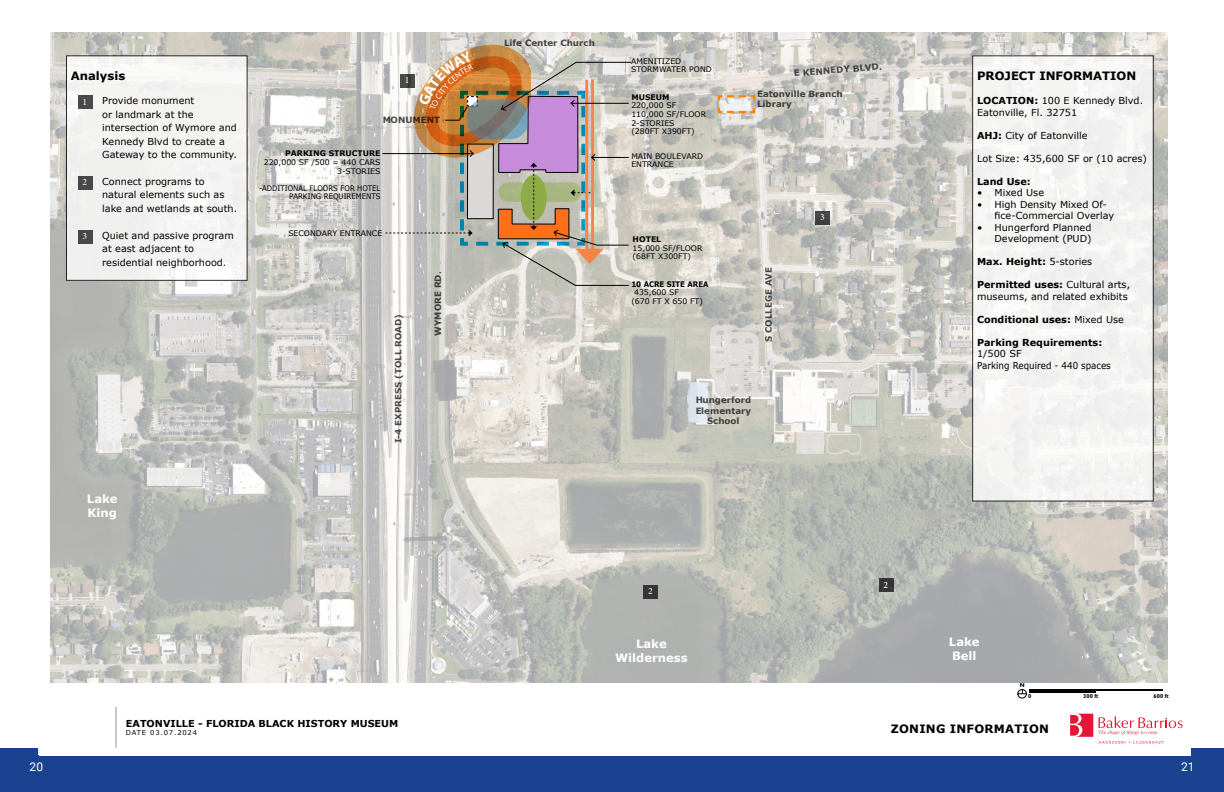
<style>
.page{position:relative;width:1224px;height:792px;background:#fff}
.page>*{position:absolute;margin:0;border:0;box-sizing:border-box;transform-origin:0 0}
.t1{font:12px "Roboto";color:#fff}
.t2{font:700 11.5px/13.8px "Verdana";color:#fff}
.t3{font:700 11.5px "Verdana";color:#000}
.t4{font:700 11.5px "Verdana";letter-spacing:.02em;color:#000}
.t5{font:9.6px/13.4px "Verdana";color:#000}
.t6{font:700 9.6px "Verdana";color:#000}
.t7{font:9.6px "Minion Pro";color:#fff}
.t8{font:700 8.7px "Verdana";color:#000}
.t9{font:700 8.6px/10.4px "Verdana";color:#000}
.t10{font:7.7px/8.6px "Verdana";color:#000}
.t11{font:7.7px/8.6px "Verdana";color:#000;text-align:right;scale:.91 1}
.t12{font:700 7.7px "Verdana";color:#000}
.t13{font:700 7.7px "Verdana";color:#000;scale:.91 1}
.t14{font:6.7px "Verdana";letter-spacing:.12em;color:#000}
.t15{font:700 5.8px "Gill Sans";color:#000}
.s1{font-weight:700}
.s2{font-weight:400}
</style>
<div class="page">
<div style="left:0;top:748px;width:1224px;height:44px;background:#194390"></div>
<div style="left:39px;top:27px;width:1152px;height:729px;background:#fff"></div>
<img style="left:50px;top:32px;width:1118px;height:650px">
<svg style="left:1070px;top:714px;width:113px;height:30px"></svg>
<hr style="left:116px;top:707px;width:1px;height:41px;background:#939598">
<svg style="left:1017px;top:689px;width:10px;height:9px"></svg>
<hr style="left:1029px;top:690px;width:134px;height:1px;background:#000101">
<hr style="left:1029px;top:691px;width:67px;height:1px;background:#000101">
<div style="left:973px;top:56px;width:180px;height:445px;background:#f4f4f2"></div>
<div style="left:66px;top:56px;width:181px;height:224px;background:#f3f3f1"></div>
<svg style="left:716px;top:94px;width:40px;height:20px"></svg>
<div style="left:78px;top:96px;width:14px;height:13px;background:#494949"></div>
<div style="left:78px;top:176px;width:14px;height:13px;background:#484848"></div>
<div style="left:78px;top:230px;width:14px;height:13px;background:#484848"></div>
<div style="left:644px;top:585px;width:14px;height:14px;background:#353635"></div>
<svg style="left:815px;top:211px;width:15px;height:13px"></svg>
<div style="left:879px;top:578px;width:14px;height:14px;background:#353635"></div>
<hr style="left:382px;top:153px;width:91px;height:1px;background:#000">
<svg style="left:386px;top:32px;width:246px;height:254px"></svg>
<p class="t9" style="left:504px;top:37px;width:92px">Life Center Church</p>
<p class="t10" style="left:631px;top:57px;width:82px">AMENITIZED<br>STORMWATER POND</p>
<p class="t9" style="left:794px;top:68px;width:90px;rotate:-4deg">E KENNEDY BLVD.</p>
<p class="t3" style="left:71px;top:67px;width:56px">Analysis</p>
<p class="t3" style="left:977px;top:67px;width:161px">PROJECT INFORMATION</p>
<p class="t5" style="left:977px;top:95px;width:168px;line-height:11.5px"><span class="s1">LOCATION:</span> 100 E Kennedy Blvd.<br>Eatonville, Fl. 32751</p>
<p class="t5" style="left:977px;top:128px;width:112px"><span class="s1">AHJ:</span> City of Eatonville</p>
<p class="t5" style="left:977px;top:151px;width:171px">Lot Size: 435,600 SF or (10 acres)</p>
<p class="t6" style="left:977px;top:174px;width:55px">Land Use:</p>
<p class="t5" style="left:977px;top:186px;width:69px">• Mixed Use</p>
<p class="t5" style="left:995px;top:198px;width:121px;line-height:11.5px;text-indent:-17px">• High Density Mixed Of&shy;fice-Commercial Overlay</p>
<p class="t5" style="left:977px;top:221px;width:116px;line-height:11.5px;text-align:right">• Hungerford Planned<br>Development (PUD)</p>
<p class="t6" style="left:977px;top:255px;width:117px">Max. Height: <span class="s2">5-stories</span></p>
<p class="t5" style="left:977px;top:279px;width:155px;line-height:11.5px"><span class="s1">Permitted uses:</span> Cultural arts, museums, and related exhibits</p>
<p class="t6" style="left:977px;top:313px;width:148px">Conditional uses: <span class="s2">Mixed Use</span></p>
<p class="t6" style="left:977px;top:336px;width:127px">Parking Requirements:</p>
<p class="t5" style="left:977px;top:348px;width:135px;line-height:11.5px">1/500 SF<br>Parking Required - 440 spaces</p>
<p class="t7" style="left:405px;top:74px;width:6px">1</p>
<p class="t9" style="left:757px;top:88px;width:87px">Eatonville Branch<br>Library</p>
<p class="t12" style="left:631px;top:91px;width:40px">MUSEUM</p>
<p class="t10" style="left:631px;top:101px;width:76px">220,000 SF<br>110,000 SF/FLOOR<br>2-STORIES<br>(280FT X390FT)</p>
<p class="t5" style="left:102px;top:94px;width:136px">Provide monument<br>or landmark at the intersection of Wymore and<br>Kennedy Blvd to create a<br>Gateway to the community.</p>
<p class="t5" style="left:102px;top:175px;width:137px">Connect programs to natural elements such as lake and wetlands at south.</p>
<p class="t5" style="left:102px;top:229px;width:133px">Quiet and passive program at east adjacent to residential neighborhood.</p>
<p class="t7" style="left:83px;top:96px;width:6px">1</p>
<p class="t9" style="left:382px;top:114px;width:59px">MONUMENT</p>
<p class="t12" style="left:285px;top:148px;width:97px">PARKING STRUCTURE</p>
<p class="t10" style="left:264px;top:158px;width:118px;text-align:right">220,000 SF /500 = 440 CARS<br>3-STORIES</p>
<p class="t11" style="left:259px;top:184px;width:135px">-ADDITIONAL FLOORS FOR HOTEL<br>PARKING REQUIREMENTS</p>
<p class="t10" style="left:631px;top:151px;width:73px">MAIN BOULEVARD<br>ENTRANCE</p>
<p class="t7" style="left:83px;top:176px;width:6px">2</p>
<p class="t7" style="left:820px;top:211px;width:6px">3</p>
<p class="t10" style="left:288px;top:229px;width:95px">SECONDARY ENTRANCE</p>
<p class="t7" style="left:83px;top:230px;width:6px">3</p>
<p class="t12" style="left:633px;top:234px;width:30px">HOTEL</p>
<p class="t10" style="left:633px;top:243px;width:71px">15,000 SF/FLOOR (68FT X300FT)</p>
<p class="t8" style="left:432px;top:336px;width:66px;rotate:-90deg">WYMORE RD.</p>
<p class="t8" style="left:763px;top:342px;width:76px;rotate:-90deg">S COLLEGE AVE</p>
<p class="t13" style="left:631px;top:278px;width:86px">10 ACRE SITE AREA</p>
<p class="t10" style="left:631px;top:288px;width:73px;text-indent:3px">435,600 SF<br>(670 FT X 650 FT)</p>
<p class="t8" style="left:392px;top:443px;width:131px;rotate:-90deg">I-4 EXPRESS (TOLL ROAD)</p>
<p class="t9" style="left:695px;top:395px;width:58px;text-align:center">Hungerford<br>Elementary<br>School</p>
<p class="t2" style="left:87px;top:492px;width:32px">Lake<br>King</p>
<p class="t6" style="left:126px;top:717px;width:274px">EATONVILLE - FLORIDA BLACK HISTORY MUSEUM</p>
<p class="t14" style="left:126px;top:728px;width:73px">DATE 03.07.2024</p>
<p class="t7" style="left:648px;top:585px;width:6px">2</p>
<p class="t2" style="left:615px;top:637px;width:74px;text-align:center">Lake<br>Wilderness</p>
<p class="t7" style="left:884px;top:578px;width:6px">2</p>
<p class="t2" style="left:949px;top:635px;width:32px">Lake<br>Bell</p>
<p class="t15" style="left:1020px;top:681px;width:6px">N</p>
<p class="t15" style="left:1028px;top:693px;width:5px">0</p>
<p class="t15" style="left:1083px;top:693px;width:17px">300 ft</p>
<p class="t15" style="left:1154px;top:693px;width:17px">600 ft</p>
<p class="t4" style="left:891px;top:721px;width:160px">ZONING INFORMATION</p>
<p class="t1" style="left:30px;top:758px;width:15px">20</p>
<p class="t1" style="left:1181px;top:758px;width:15px">21</p>
</div>
